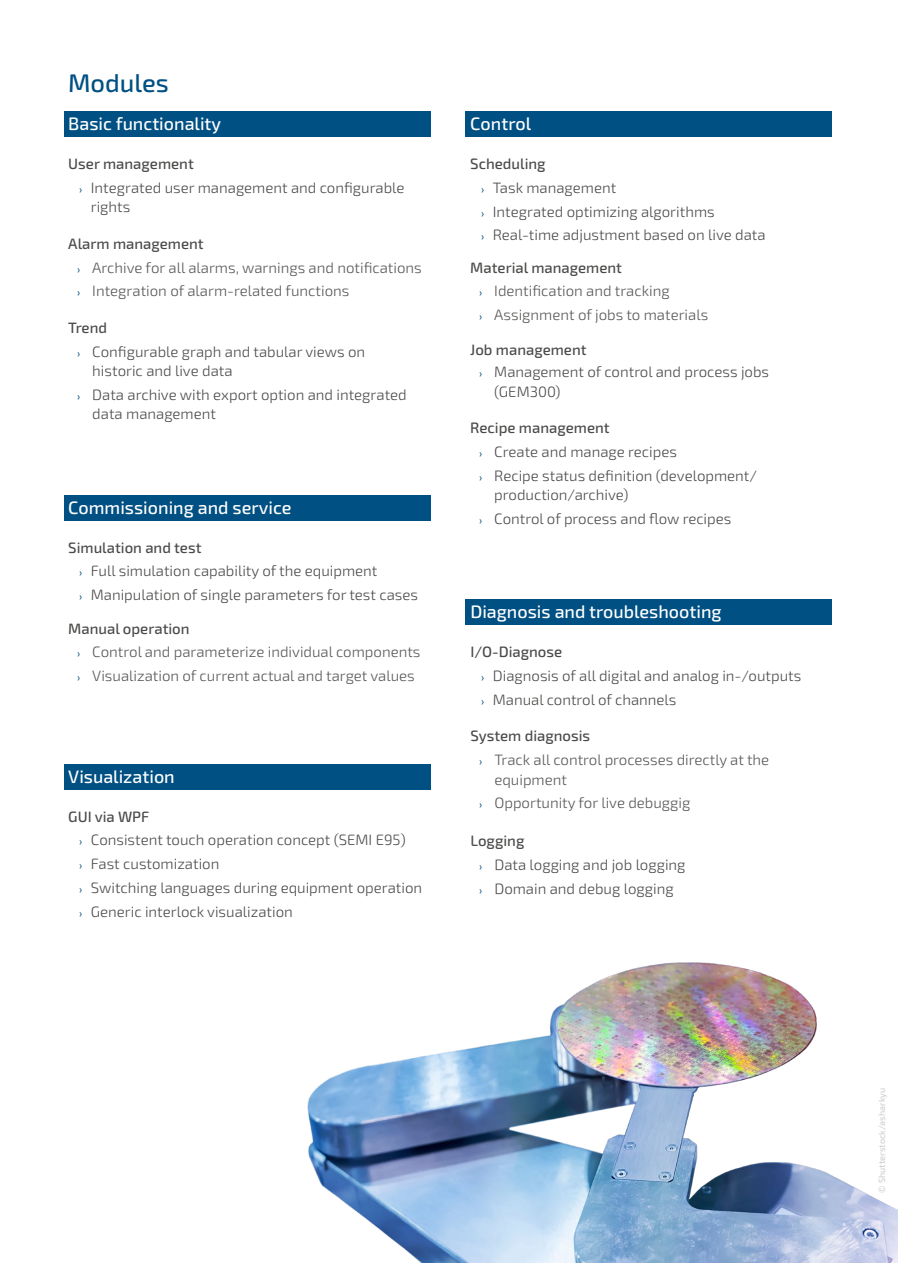
<style>
.page{position:relative;width:898px;height:1263px;background:#fff}
.page>*{position:absolute;margin:0;border:0;box-sizing:border-box;transform-origin:0 0}
.t1{font:500 25.5px "Sn T";color:#005083}
.t2{font:500 18px "Sn T";color:#fff}
.t3{font:300 15px/23.7px "Sn T";color:#4a4a49}
.t4{font:300 15px/23.7px "Sn T";color:#575756}
.t5{font:500 9px "Sn T";color:#bcbabb}
.s1{font-weight:500}
.s2{font-family:"Calibri";font-weight:400;font-size:10.5px;color:#005083}
.s3{font-weight:500;color:#4a4a49}
</style>
<div class="page">
<img style="left:307px;top:962px;width:590px;height:301px">
<div style="left:465px;top:111px;width:366px;height:26px;background:#005083"></div>
<div style="left:465px;top:599px;width:366px;height:26px;background:#005083"></div>
<div style="left:64px;top:111px;width:366px;height:26px;background:#005083"></div>
<div style="left:64px;top:495px;width:366px;height:25px;background:#005083"></div>
<div style="left:64px;top:764px;width:366px;height:25px;background:#005083"></div>
<h1 class="t1" style="left:68px;top:68px;width:102px">Modules</h1>
<p class="t2" style="left:68px;top:113px;width:154px">Basic functionality</p>
<p class="t3" style="left:79px;top:152px;width:327px;text-indent:-10px"><span class="s1">User management<br></span><span class="s2">›</span> Integrated user management and configurable</p>
<p class="t3" style="left:91px;top:196px;width:41px">rights</p>
<p class="t4" style="left:77px;top:232px;width:346px;text-indent:-9px"><span class="s3">Alarm management<br></span><span class="s2">›</span> Archive for all alarms, warnings and notifications <span class="s2">›</span> Integration of alarm-related functions</p>
<p class="t3" style="left:77px;top:316px;width:290px;text-indent:-9px"><span class="s1">Trend<br></span><span class="s2">›</span> Configurable graph and tabular views on</p>
<p class="t3" style="left:77px;top:359px;width:331px;text-indent:15px">historic and live data<br><span class="s2">›</span> Data archive with export option and integrated</p>
<p class="t3" style="left:92px;top:403px;width:125px">data management</p>
<p class="t2" style="left:68px;top:497px;width:224px">Commissioning and service</p>
<p class="t3" style="left:79px;top:536px;width:340px;text-indent:-10px"><span class="s1">Simulation and test<br></span><span class="s2">›</span> Full simulation capability of the equipment<br><span class="s2">›</span> Manipulation of single parameters for test cases</p>
<p class="t4" style="left:77px;top:617px;width:345px;text-indent:-9px"><span class="s3">Manual operation<br></span><span class="s2">›</span> Control and parameterize individual components <span class="s2">›</span> Visualization of current actual and target values</p>
<p class="t2" style="left:68px;top:766px;width:108px">Visualization</p>
<p class="t3" style="left:79px;top:805px;width:345px;text-indent:-10px"><span class="s1">GUI via WPF<br></span><span class="s2">›</span> Consistent touch operation concept (SEMI E95)<br><span class="s2">›</span> Fast customization<br><span class="s2">›</span> Switching languages during equipment operation <span class="s2">›</span> Generic interlock visualization</p>
<p class="t2" style="left:470px;top:113px;width:62px">Control</p>
<p class="t3" style="left:480px;top:152px;width:286px;text-indent:-10px"><span class="s1">Scheduling<br></span><span class="s2">›</span> Task management<br><span class="s2">›</span> Integrated optimizing algorithms<br><span class="s2">›</span> Real-time adjustment based on live data</p>
<p class="t4" style="left:478px;top:256px;width:231px;text-indent:-9px"><span class="s3">Material management<br></span><span class="s2">›</span> Identification and tracking<br><span class="s2">›</span> Assignment of jobs to materials</p>
<p class="t3" style="left:478px;top:338px;width:292px;line-height:22.5px;text-indent:-9px"><span class="s1">Job management<br></span><span class="s2">›</span> Management of control and process jobs</p>
<p class="t3" style="left:494px;top:380px;width:68px">(GEM300)</p>
<p class="t3" style="left:478px;top:416px;width:280px;text-indent:-9px"><span class="s1">Recipe management<br></span><span class="s2">›</span> Create and manage recipes<br><span class="s2">›</span> Recipe status definition (development/</p>
<p class="t3" style="left:478px;top:483px;width:254px;text-indent:15px">production/archive)<br><span class="s2">›</span> Control of process and flow recipes</p>
<p class="t2" style="left:470px;top:601px;width:253px">Diagnosis and troubleshooting</p>
<p class="t3" style="left:480px;top:641px;width:322px;text-indent:-10px"><span class="s1">I/O-Diagnose<br></span><span class="s2">›</span> Diagnosis of all digital and analog in-/outputs <span class="s2">›</span> Manual control of channels</p>
<p class="t4" style="left:478px;top:725px;width:292px;text-indent:-9px"><span class="s3">System diagnosis<br></span><span class="s2">›</span> Track all control processes directly at the</p>
<p class="t4" style="left:478px;top:768px;width:213px;text-indent:15px">equipment<br><span class="s2">›</span> Opportunity for live debuggig</p>
<p class="t3" style="left:478px;top:829px;width:208px;text-indent:-9px"><span class="s1">Logging<br></span><span class="s2">›</span> Data logging and job logging <span class="s2">›</span> Domain and debug logging</p>
<p class="t5" style="left:876px;top:1193px;width:107px;rotate:-90deg">© Shutterstock/asharkyu</p>
</div>
